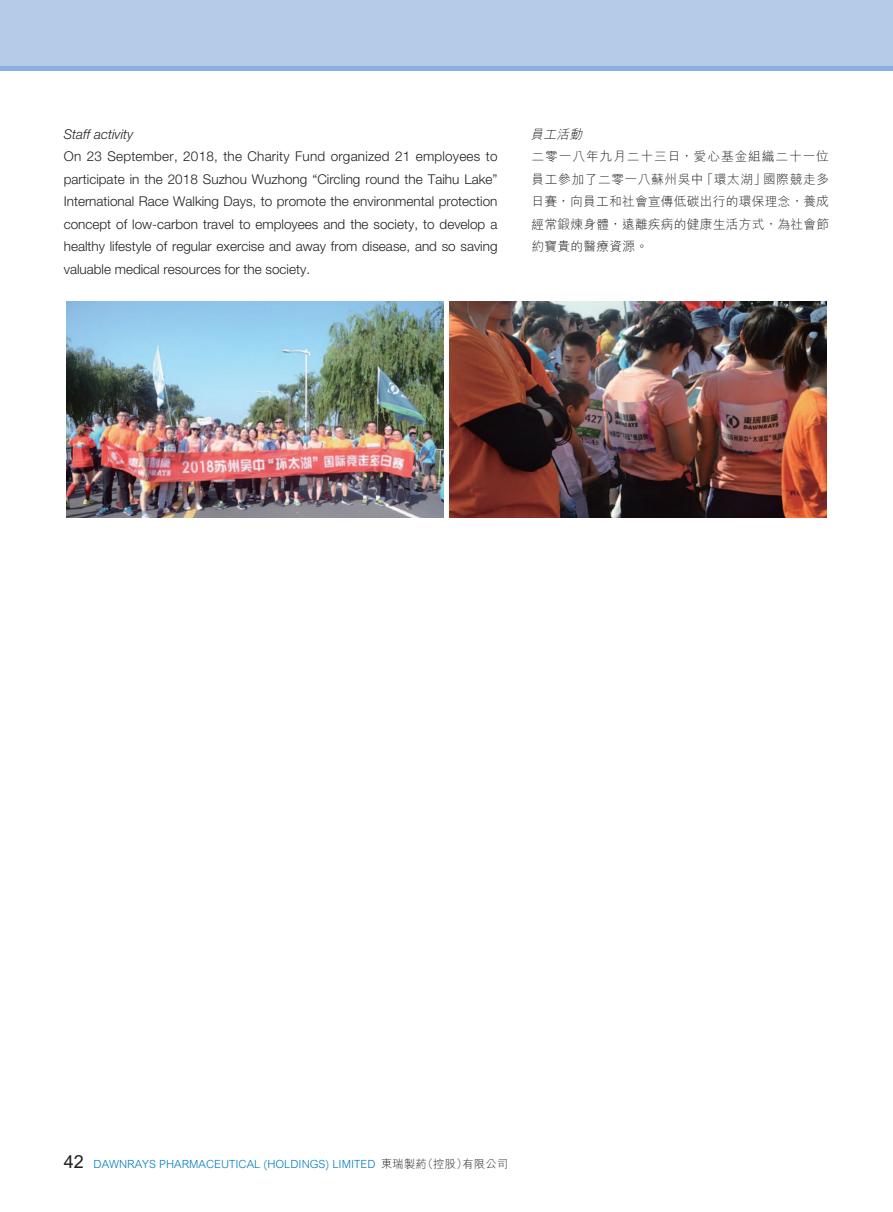
<style>
.page{position:relative;width:893px;height:1212px;background:#fff}
.page>*{position:absolute;margin:0;border:0;box-sizing:border-box;transform-origin:0 0}
._00_txt_E{font:300 13.5px/22.5px "Helvetica Neue LT Std";color:#231f20;text-align:justify}
._03_H3_E{font:italic 300 13.5px "Helvetica Neue LT Std";color:#231f20}
._000_txt_C{font:300 12.75px/22.5px "M Hei HK";letter-spacing:.02em;color:#231f20;text-align:justify}
._003_H3_C{font:italic 300 12.75px "M Hei HK";color:#231f20}
.t1{font:300 11.25px "M Hei HK";color:#007cc2}
.s1{font-weight:500;font-size:18px;color:#231f20}
.s2{color:#231f20}
</style>
<div class="page">
<div style="left:0;top:0;width:893px;height:67px;background:#b6cbe8"></div>
<hr style="left:0;top:67px;width:893px;height:4px;background:#89b0dc">
<img style="left:67px;top:301px;width:377px;height:217px">
<img style="left:449px;top:301px;width:377px;height:217px">
<p class="_03_H3_E" style="left:64px;top:126px;width:71px">Staff activity</p>
<p class="_00_txt_E" style="left:64px;top:145px;width:435px">On 23 September, 2018, the Charity Fund organized 21 employees to participate in the 2018 Suzhou Wuzhong “Circling round the Taihu Lake” International Race Walking Days, to promote the environmental protection concept of low-carbon travel to employees and the society, to develop a healthy lifestyle of regular exercise and away from disease, and so saving valuable medical resources for the society.</p>
<p class="_003_H3_C" style="left:530px;top:128px;width:56px">員工活動</p>
<p class="_000_txt_C" style="left:531px;top:145px;width:299px">二零一八年九月二十三日，愛心基金組織二十一位員工參加了二零一八蘇州吳中「環太湖」國際競走多日賽，向員工和社會宣傳低碳出行的環保理念，養成經常鍛煉身體，遠離疾病的健康生活方式，為社會節約寶貴的醫療資源。</p>
<p class="t1" style="left:64px;top:1158px;width:446px"><span class="s1">42</span> DAWNRAYS PHARMACEUTICAL (HOLDINGS) LIMITED <span class="s2">東瑞製葯（控股）有限公司</span></p>
</div>
